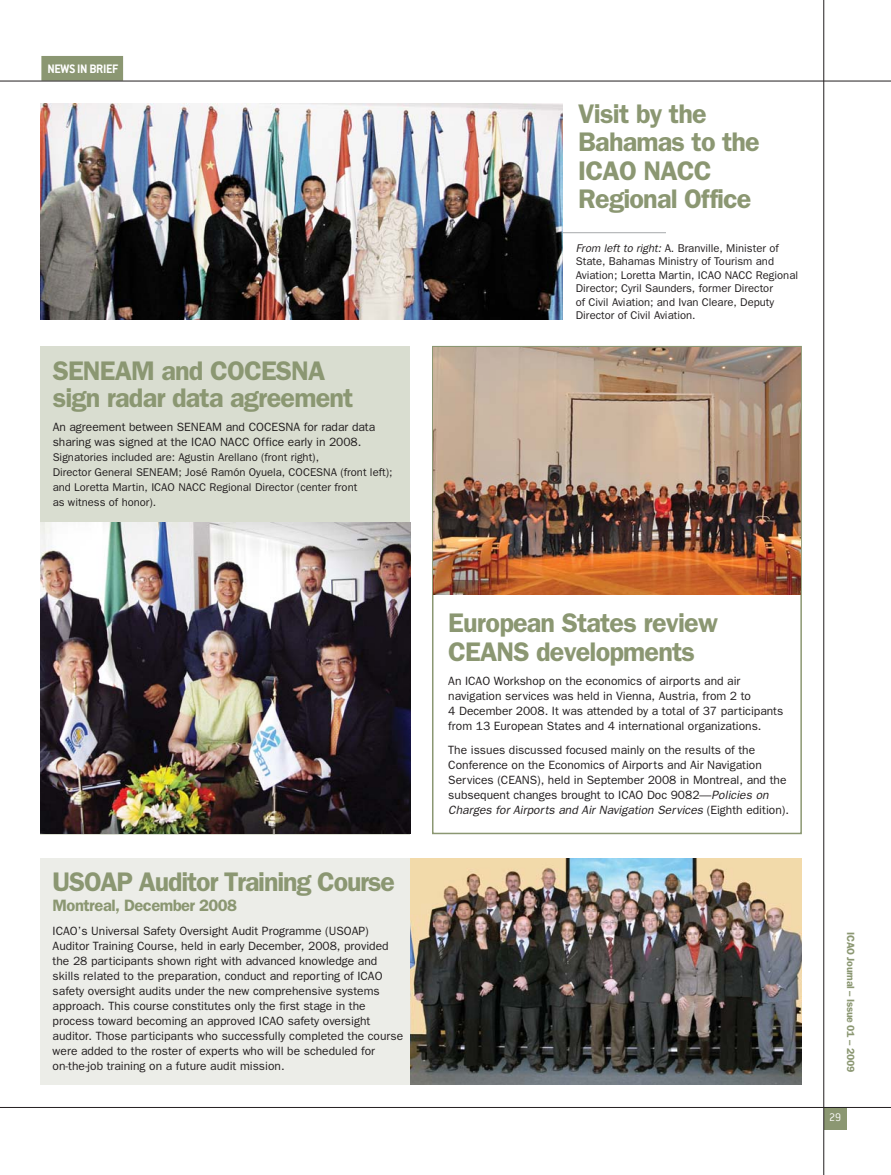
<style>
.page{position:relative;width:891px;height:1175px;background:#fff}
.page>*{position:absolute;margin:0;border:0;box-sizing:border-box;transform-origin:0 0}
.t1{font:600 27px/28.5px "Franklin Gothic";letter-spacing:-.03em;color:#8b9772}
.t2{font:600 16.5px "Franklin Gothic";letter-spacing:-.03em;color:#8b9772}
.t3{font:700 13.5px "Conduit ITC Std";letter-spacing:-.025em;color:#fff}
.t4{font:12px/15px "Franklin Gothic";color:#231f20}
.t5{font:300 12px "Conduit ITC Std";color:#fff}
.t6{font:11.25px/13.5px "Franklin Gothic";color:#231f20}
.t7{font:600 10.5px "Franklin Gothic";letter-spacing:-.03em;color:#8b9772}
.s1{font-style:italic}
</style>
<div class="page">
<div style="left:824px;top:1107px;width:23px;height:23px;background:#8b9772"></div>
<div style="left:41px;top:56px;width:82px;height:25px;background:#8b9772"></div>
<img style="left:40px;top:104px;width:522px;height:216px">
<div style="left:432px;top:346px;width:370px;height:488px;border:2px solid #8b9772"></div>
<div style="left:40px;top:346px;width:370px;height:488px;background:#d9ddd0"></div>
<img style="left:434px;top:347px;width:366px;height:247px">
<hr style="left:562px;top:232px;width:104px;height:1px;background:#a7a9ac">
<img style="left:40px;top:522px;width:370px;height:311px">
<div style="left:40px;top:858px;width:762px;height:227px;background:#ecede8"></div>
<img style="left:410px;top:858px;width:391px;height:226px">
<hr style="left:0;top:1107px;width:891px;height:1px;background:#231f20">
<hr style="left:824px;top:0;width:1px;height:1174px;background:#231f20">
<hr style="left:0;top:81px;width:891px;height:1px;background:#231f20">
<p class="t3" style="left:47px;top:60px;width:72px">NEWS IN BRIEF</p>
<h1 class="t1" style="left:53px;top:359px;width:302px;line-height:27px">SENEAM and COCESNA sign radar data agreement</h1>
<p class="t4" style="left:53px;top:420px;width:324px">An agreement between SENEAM and COCESNA for radar data sharing was signed at the ICAO NACC Office early in 2008.</p>
<p class="t6" style="left:53px;top:450px;width:341px;line-height:15px">Signatories included are: Agustin Arellano (front right),<br>Director General SENEAM; José Ramón Oyuela, COCESNA (front left); and Loretta Martin, ICAO NACC Regional Director (center front<br>as witness of honor).</p>
<h1 class="t1" style="left:53px;top:869px;width:344px">USOAP Auditor Training Course</h1>
<h2 class="t2" style="left:53px;top:899px;width:186px">Montreal, December 2008</h2>
<p class="t4" style="left:53px;top:924px;width:352px">ICAO’s Universal Safety Oversight Audit Programme (USOAP)<br>Auditor Training Course, held in early December, 2008, provided the 28 participants shown right with advanced knowledge and skills related to the preparation, conduct and reporting of ICAO safety oversight audits under the new comprehensive systems approach. This course constitutes only the first stage in the process toward becoming an approved ICAO safety oversight auditor. Those participants who successfully completed the course were added to the roster of experts who will be scheduled for on-the-job training on a future audit mission.</p>
<h1 class="t1" style="left:578px;top:101px;width:183px">Visit by the<br>Bahamas to the<br>ICAO NACC<br>Regional Office</h1>
<p class="t6" style="left:576px;top:242px;width:224px"><span class="s1">From left to right:</span> A. Branville, Minister of State, Bahamas Ministry of Tourism and Aviation; Loretta Martin, ICAO NACC Regional Director; Cyril Saunders, former Director<br>of Civil Aviation; and Ivan Cleare, Deputy Director of Civil Aviation.</p>
<h1 class="t1" style="left:448px;top:611px;width:271px">European States review<br>CEANS developments</h1>
<p class="t4" style="left:448px;top:674px;width:337px">An ICAO Workshop on the economics of airports and air navigation services was held in Vienna, Austria, from 2 to<br>4 December 2008. It was attended by a total of 37 participants from 13 European States and 4 international organizations.</p>
<p class="t4" style="left:448px;top:743px;width:342px">The issues discussed focused mainly on the results of the Conference on the Economics of Airports and Air Navigation Services (CEANS), held in September 2008 in Montreal, and the subsequent changes brought to ICAO Doc 9082—<span class="s1">Policies on Charges for Airports and Air Navigation Services</span> ( E i g h t h e d i t i o n ) .</p>
<p class="t7" style="left:854px;top:932px;width:141px;rotate:90deg">ICAO Journal – Issue 01 – 2009</p>
<p class="t5" style="left:829px;top:1113px;width:14px">29</p>
</div>
